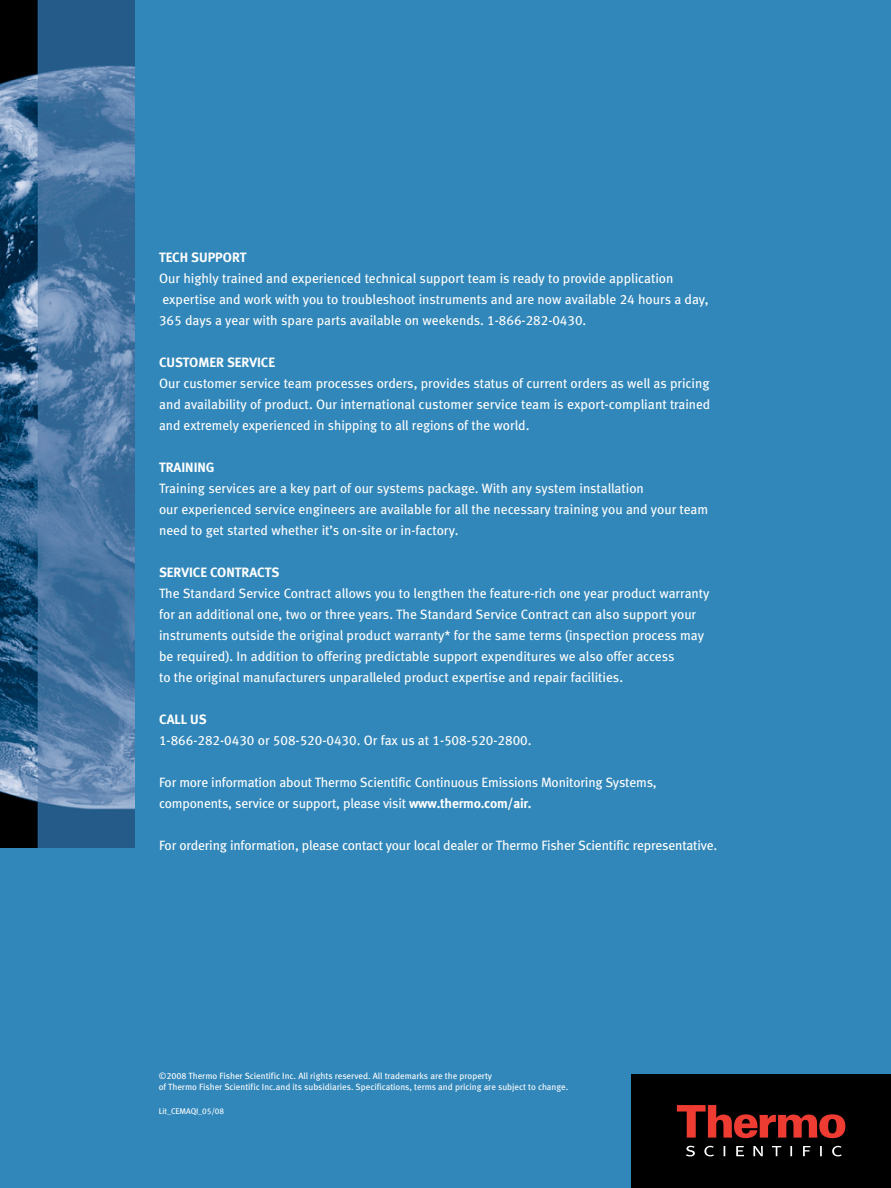
<style>
.page{position:relative;width:891px;height:1188px;background:#3287ba}
.page>*{position:absolute;margin:0;border:0;box-sizing:border-box;transform-origin:0 0}
.t1{font:13.5px/21px "Meta Book LF";color:#fff}
.t2{font:13.5px "Meta Bold LF";color:#fff}
.t3{font:9px/10.8px "Meta Book LF";color:#fff}
.t4{font:8.25px "Meta Book LF";letter-spacing:-.01em;color:#fff}
.s1{font-family:"Meta Bold LF"}
</style>
<div class="page">
<div style="left:632px;top:1074px;width:259px;height:114px;background:#000001"></div>
<svg style="left:677px;top:1105px;width:168px;height:33px"></svg>
<svg style="left:686px;top:1146px;width:156px;height:10px"></svg>
<img style="left:0;top:0;width:135px;height:848px">
<p class="t2" style="left:159px;top:252px;width:89px">TECH SUPPORT</p>
<p class="t1" style="left:159px;top:269px;width:551px">Our highly trained and experienced technical support team is ready to provide application expertise and work with you to troubleshoot instruments and are now available 24 hours a day,<br>365 days a year with spare parts available on weekends. 1-866-282-0430.</p>
<p class="t2" style="left:159px;top:357px;width:117px">CUSTOMER SERVICE</p>
<p class="t1" style="left:159px;top:374px;width:553px;text-align:justify">Our customer service team processes orders, provides status of current orders as well as pricing and availability of product. Our international customer service team is export-compliant trained and extremely experienced in shipping to all regions of the world.</p>
<p class="t2" style="left:159px;top:462px;width:57px">TRAINING</p>
<p class="t1" style="left:159px;top:479px;width:551px">Training services are a key part of our systems package. With any system installation<br>our experienced service engineers are available for all the necessary training you and your team need to get started whether it’s on-site or in-factory.</p>
<p class="t2" style="left:159px;top:567px;width:122px">SERVICE CONTRACTS</p>
<p class="t1" style="left:159px;top:584px;width:552px">The Standard Service Contract allows you to lengthen the feature-rich one year product warranty for an additional one, two or three years. The Standard Service Contract can also support your instruments outside the original product warranty* for the same terms (inspection process may be required). In addition to offering predictable support expenditures we also offer access<br>to the original manufacturers unparalleled product expertise and repair facilities.</p>
<p class="t2" style="left:159px;top:714px;width:49px">CALL US</p>
<p class="t1" style="left:159px;top:731px;width:374px">1-866-282-0430 or 508-520-0430. Or fax us at 1-508-520-2800.</p>
<p class="t1" style="left:159px;top:773px;width:499px">For more information about Thermo Scientific Continuous Emissions Monitoring Systems, components, service or support, please visit <span class="s1">www.thermo.com/air.</span></p>
<p class="t1" style="left:159px;top:836px;width:560px">For ordering information, please contact your local dealer or Thermo Fisher Scientific representative.</p>
<p class="t3" style="left:159px;top:1071px;width:411px">©2008 Thermo Fisher Scientific Inc. All rights reserved. All trademarks are the property<br>of Thermo Fisher Scientific Inc.and its subsidiaries. Specifications, terms and pricing are subject to change.</p>
<p class="t4" style="left:159px;top:1108px;width:67px">Lit_CEMAQI_05/08</p>
</div>
